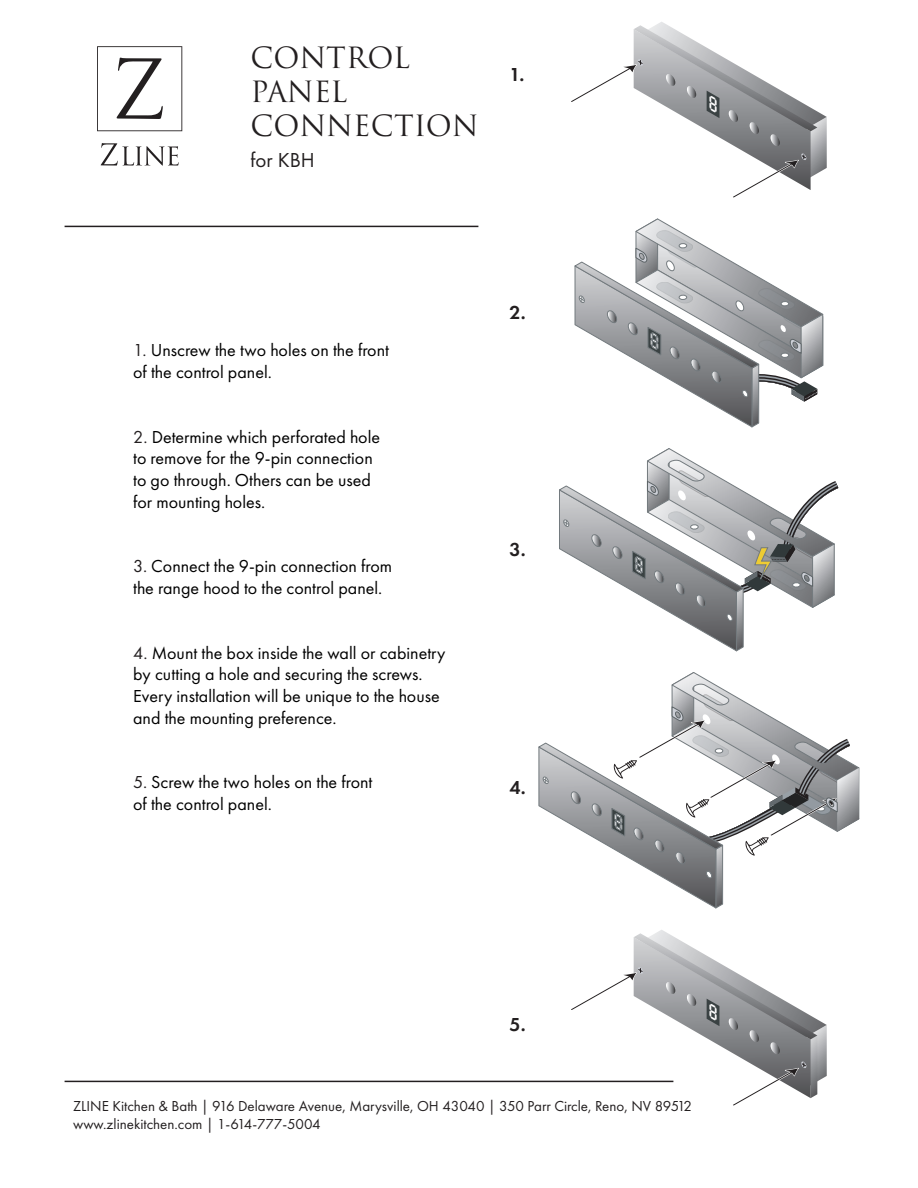
<style>
.page{position:relative;width:918px;height:1188px;background:#fff}
.page>*{position:absolute;margin:0;border:0;box-sizing:border-box;transform-origin:0 0}
.t1{font:28.5px/34.2px "Trajan Pro 3";color:#231f20}
.t2{font:21px "Futura PT";color:#231f20}
.t3{font:600 19.5px "Futura PT";color:#231f20}
.t4{font:18px/21.6px "Futura PT";color:#000}
.t5{font:15px/18px "Futura PT";color:#231f20}
.s1{color:#231f20}
</style>
<div class="page">
<svg style="left:97px;top:46px;width:85px;height:85px"></svg>
<svg style="left:101px;top:143px;width:78px;height:23px"></svg>
<hr style="left:65px;top:226px;width:413px;height:1px;background:#231f20">
<hr style="left:65px;top:1081px;width:608px;height:1px;background:#231f20">
<svg style="left:571px;top:22px;width:256px;height:176px"></svg>
<svg style="left:574px;top:218px;width:249px;height:210px"></svg>
<svg style="left:559px;top:448px;width:279px;height:204px"></svg>
<svg style="left:538px;top:672px;width:322px;height:237px"></svg>
<svg style="left:570px;top:930px;width:257px;height:176px"></svg>
<h1 class="t1" style="left:251px;top:41px;width:230px">CONTROL<br>PANEL<br>CONNECTION</h1>
<p class="t2" style="left:251px;top:148px;width:66px">for KBH</p>
<p class="t3" style="left:510px;top:62px;width:16px">1.</p>
<p class="t4" style="left:133px;top:340px;width:257px"><span class="s1">1.</span> Unscrew the two holes on the front of the control panel.</p>
<p class="t4" style="left:133px;top:426px;width:248px"><span class="s1">2.</span> Determine which perforated hole to remove for the 9-pin connection to go through. Others can be used for mounting holes.</p>
<p class="t4" style="left:133px;top:556px;width:261px"><span class="s1">3.</span> Connect the 9-pin connection from the range hood to the control panel.</p>
<p class="t4" style="left:133px;top:642px;width:314px"><span class="s1">4.</span> Mount the box inside the wall or cabinetry by cutting a hole and securing the screws.<br>Every installation will be unique to the house and the mounting preference.</p>
<p class="t4" style="left:133px;top:772px;width:241px"><span class="s1">5.</span> Screw the two holes on the front of the control panel.</p>
<p class="t3" style="left:510px;top:300px;width:17px">2.</p>
<p class="t3" style="left:510px;top:537px;width:17px">3.</p>
<p class="t3" style="left:510px;top:775px;width:17px">4.</p>
<p class="t3" style="left:510px;top:1012px;width:17px">5.</p>
<p class="t5" style="left:73px;top:1097px;width:620px">ZLINE Kitchen &amp; Bath | 916 Delaware Avenue, Marysville, OH 43040 | 350 Parr Circle, Reno, NV 89512 www.zlinekitchen.com | 1-614-777-5004</p>
</div>
